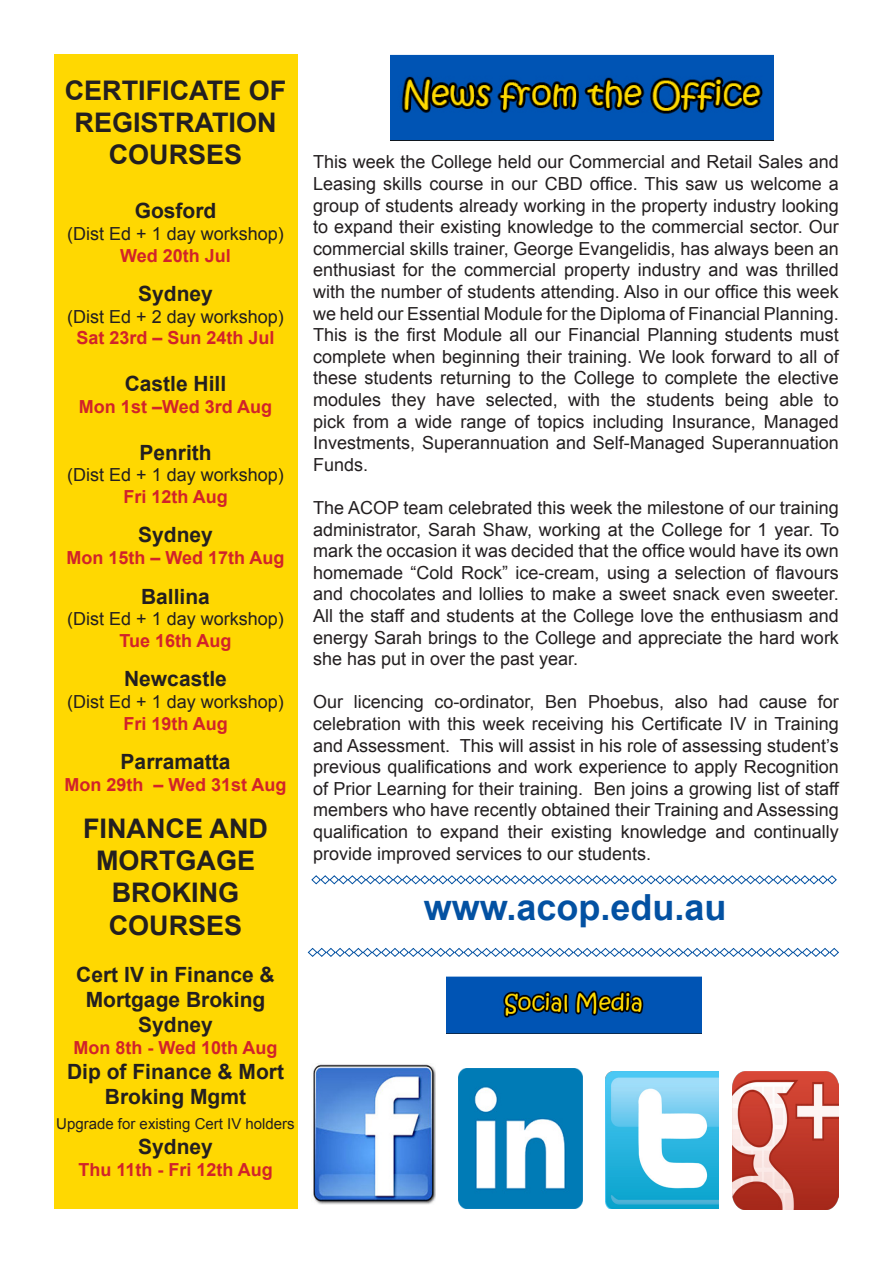
<style>
.page{position:relative;width:893px;height:1263px;background:#fff}
.page>*{position:absolute;margin:0;border:0;box-sizing:border-box;transform-origin:0 0}
.t1{font:700 36px "Arial";color:#0351a2}
.t2{font:700 27px/32.4px "Arial";color:#231f20;text-align:center}
.t3{font:700 21px/25.2px "Arial";color:#231f20;text-align:center}
.t4{font:18px/21.6px "Arial";color:#231f20;text-align:justify}
.t5{font:700 18px "Arial";color:#d1232a}
.t6{font:15px "Arial";color:#231f20}
</style>
<div class="page">
<div style="left:54px;top:54px;width:243px;height:1155px;background:#ffd801"></div>
<img style="left:312px;top:1064px;width:124px;height:140px">
<img style="left:733px;top:1071px;width:106px;height:138px">
<img style="left:458px;top:1069px;width:124px;height:140px">
<img style="left:605px;top:1071px;width:113px;height:138px">
<img style="left:391px;top:54px;width:383px;height:86px">
<img style="left:447px;top:976px;width:255px;height:58px">
<svg style="left:307px;top:947px;width:532px;height:10px"></svg>
<svg style="left:311px;top:875px;width:526px;height:10px"></svg>
<p class="t2" style="left:65px;top:75px;width:223px">CERTIFICATE OF</p>
<p class="t2" style="left:75px;top:107px;width:204px">REGISTRATION</p>
<p class="t2" style="left:109px;top:139px;width:135px">COURSES</p>
<p class="t3" style="left:135px;top:199px;width:83px">Gosford</p>
<p class="t4" style="left:67px;top:223px;width:218px">(Dist Ed + 1 day workshop)</p>
<p class="t5" style="left:120px;top:243px;width:112px">Wed 20th Jul</p>
<p class="t3" style="left:138px;top:282px;width:76px">Sydney</p>
<p class="t4" style="left:67px;top:306px;width:218px">(Dist Ed + 2 day workshop)</p>
<p class="t5" style="left:76px;top:326px;width:200px">Sat 23rd – Sun 24th Jul</p>
<p class="t3" style="left:125px;top:372px;width:103px">Castle Hill</p>
<p class="t5" style="left:79px;top:394px;width:195px">Mon 1st –Wed 3rd Aug</p>
<p class="t3" style="left:139px;top:440px;width:74px">Penrith</p>
<p class="t4" style="left:67px;top:464px;width:218px">(Dist Ed + 1 day workshop)</p>
<p class="t5" style="left:123px;top:484px;width:106px">Fri 12th Aug</p>
<p class="t3" style="left:138px;top:523px;width:76px">Sydney</p>
<p class="t5" style="left:66px;top:546px;width:220px">Mon 15th – Wed 17th Aug</p>
<p class="t3" style="left:141px;top:584px;width:70px">Ballina</p>
<p class="t4" style="left:67px;top:608px;width:218px">(Dist Ed + 1 day workshop)</p>
<p class="t5" style="left:120px;top:628px;width:114px">Tue 16th Aug</p>
<p class="t3" style="left:124px;top:667px;width:104px">Newcastle</p>
<p class="t4" style="left:67px;top:691px;width:218px">(Dist Ed + 1 day workshop)</p>
<p class="t5" style="left:123px;top:711px;width:106px">Fri 19th Aug</p>
<p class="t3" style="left:121px;top:750px;width:111px">Parramatta</p>
<p class="t5" style="left:64px;top:772px;width:224px">Mon 29th – Wed 31st Aug</p>
<p class="t2" style="left:83px;top:813px;width:186px">FINANCE AND<br>MORTGAGE<br>BROKING</p>
<p class="t2" style="left:109px;top:910px;width:135px">COURSES</p>
<p class="t3" style="left:76px;top:962px;width:200px">Cert IV in Finance &amp;</p>
<p class="t3" style="left:86px;top:987px;width:181px">Mortgage Broking</p>
<p class="t3" style="left:138px;top:1013px;width:76px">Sydney</p>
<p class="t5" style="left:74px;top:1035px;width:205px">Mon 8th - Wed 10th Aug</p>
<p class="t3" style="left:67px;top:1059px;width:219px">Dip of Finance &amp; Mort<br>Broking Mgmt</p>
<p class="t6" style="left:56px;top:1114px;width:240px">Upgrade for existing Cert IV holders</p>
<p class="t3" style="left:138px;top:1135px;width:76px">Sydney</p>
<p class="t5" style="left:78px;top:1158px;width:196px">Thu 11th - Fri 12th Aug</p>
<p class="t4" style="left:313px;top:151px;width:527px">This week the College held our Commercial and Retail Sales and Leasing skills course in our CBD office. This saw us welcome a group of students already working in the property industry looking to expand their existing knowledge to the commercial sector. Our commercial skills trainer, George Evangelidis, has always been an enthusiast for the commercial property industry and was thrilled with the number of students attending. Also in our office this week we held our Essential Module for the Diploma of Financial Planning.<br>This is the first Module all our Financial Planning students must complete when beginning their training. We look forward to all of these students returning to the College to complete the elective modules they have selected, with the students being able to pick from a wide range of topics including Insurance, Managed Investments, Superannuation and Self-Managed Superannuation Funds.</p>
<p class="t4" style="left:313px;top:497px;width:527px">The ACOP team celebrated this week the milestone of our training administrator, Sarah Shaw, working at the College for 1 year. To mark the occasion it was decided that the office would have its own homemade “Cold Rock” ice-cream, using a selection of flavours and chocolates and lollies to make a sweet snack even sweeter.<br>All the staff and students at the College love the enthusiasm and energy Sarah brings to the College and appreciate the hard work she has put in over the past year.</p>
<p class="t4" style="left:313px;top:691px;width:527px">Our licencing co-ordinator, Ben Phoebus, also had cause for celebration with this week receiving his Certificate IV in Training and Assessment. This will assist in his role of assessing student’s previous qualifications and work experience to apply Recognition of Prior Learning for their training. Ben joins a growing list of staff members who have recently obtained their Training and Assessing qualification to expand their existing knowledge and continually provide improved services to our students.</p>
<p class="t1" style="left:424px;top:884px;width:304px">www.acop.edu.au</p>
</div>
